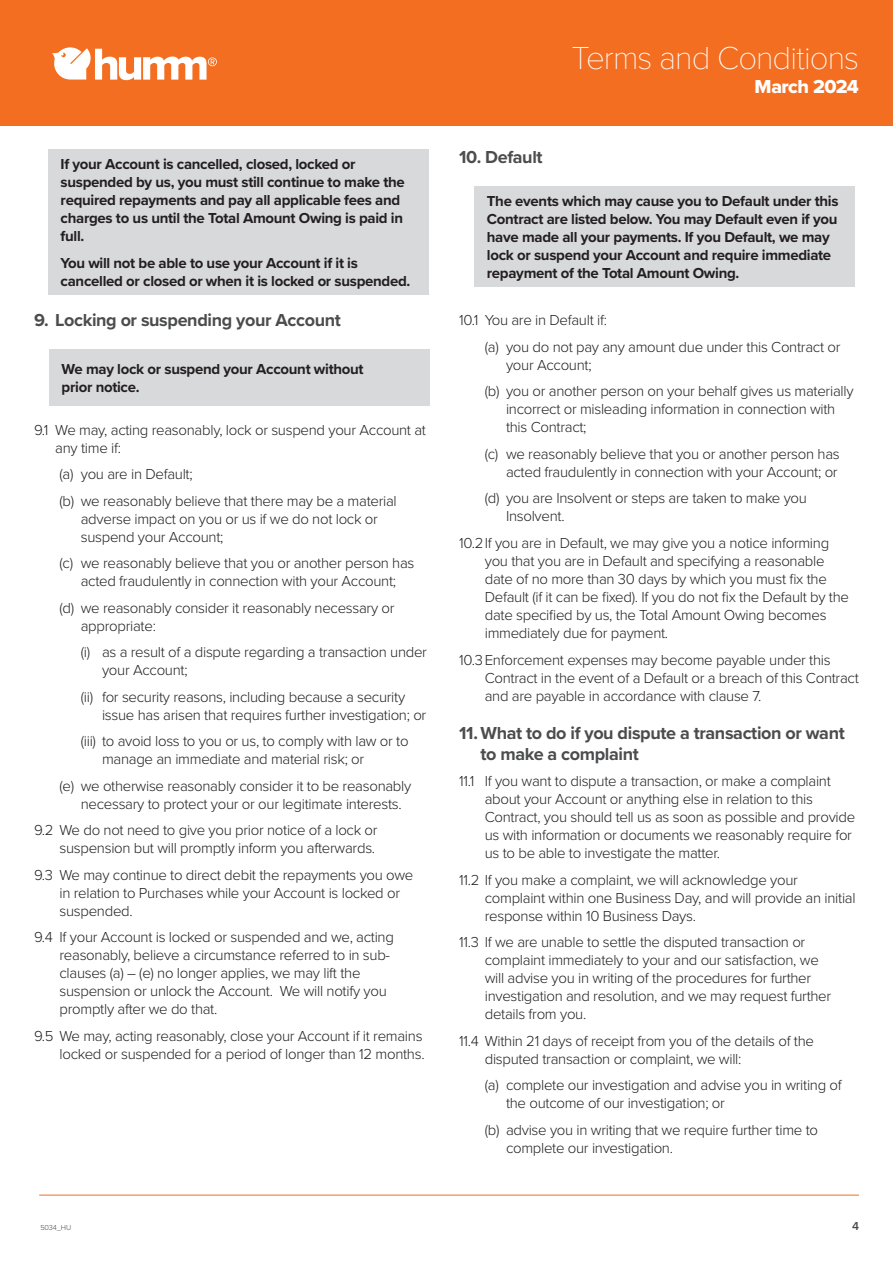
<style>
.page{position:relative;width:893px;height:1263px;background:#fff}
.page>*{position:absolute;margin:0;border:0;box-sizing:border-box;transform-origin:0 0}
.t1{font:100 33px "Proxima Nova T";letter-spacing:-.03em;color:#fff}
.t2{font:19.5px "Proxima Nova Extrabld";letter-spacing:-.03em;color:#fff}
.t3{font:700 18px/21px "Proxima Nova";letter-spacing:-.02em;color:#4b4c4d}
.t4{font:300 15px/18px "Proxima Nova";letter-spacing:-.02em;color:#231f20}
.t5{font:700 15px/18px "Proxima Nova";letter-spacing:-.02em;color:#231f20}
.t6{font:600 12px "Proxima Nova";color:#4b4c4d}
.t7{font:300 7.5px "Proxima Nova";letter-spacing:-.02em;color:#464848}
</style>
<div class="page">
<div style="left:0;top:0;width:893px;height:125px;background:#f36e21"></div>
<hr style="left:39px;top:1195px;width:820px;height:1px;background:#f36e21">
<svg style="left:52px;top:47px;width:165px;height:33px"></svg>
<div style="left:48px;top:149px;width:380px;height:145px;background:#d8d9db"></div>
<div style="left:49px;top:349px;width:380px;height:56px;background:#d8d9db"></div>
<div style="left:474px;top:186px;width:381px;height:101px;background:#d8d9db"></div>
<p class="t5" style="left:61px;top:155px;width:346px">If your Account is cancelled, closed, locked or suspended by us, you must still continue to make the required repayments and pay all applicable fees and charges to us until the Total Amount Owing is paid in full.</p>
<p class="t5" style="left:61px;top:253px;width:351px">You will not be able to use your Account if it is cancelled or closed or when it is locked or suspended.</p>
<p class="t3" style="left:34px;top:309px;width:308px">9. Locking or suspending your Account</p>
<p class="t5" style="left:62px;top:360px;width:303px">We may lock or suspend your Account without prior notice.</p>
<p class="t4" style="left:55px;top:420px;width:372px;text-indent:-21px">9.1 We may, acting reasonably, lock or suspend your Account at any time if:</p>
<p class="t4" style="left:60px;top:460px;width:339px;line-height:26.5px">(a) you are in Default;<br>(b) we reasonably believe that there may be a material</p>
<p class="t4" style="left:81px;top:509px;width:299px">adverse impact on you or us if we do not lock or suspend your Account;</p>
<p class="t4" style="left:60px;top:553px;width:356px;text-align:center">(c) we reasonably believe that you or another person has acted fraudulently in connection with your Account;</p>
<p class="t4" style="left:81px;top:598px;width:315px;text-indent:-21px">(d) we reasonably consider it reasonably necessary or appropriate:</p>
<p class="t4" style="left:102px;top:642px;width:327px;text-indent:-21px">(i) as a result of a dispute regarding a transaction under your Account;</p>
<p class="t4" style="left:102px;top:687px;width:326px;text-indent:-21px">(ii) for security reasons, including because a security issue has arisen that requires further investigation; or</p>
<p class="t4" style="left:102px;top:731px;width:308px;text-indent:-21px">(iii) to avoid loss to you or us, to comply with law or to manage an immediate and material risk; or</p>
<p class="t4" style="left:81px;top:776px;width:332px;text-indent:-21px">(e) we otherwise reasonably consider it to be reasonably necessary to protect your or our legitimate interests.</p>
<p class="t4" style="left:34px;top:820px;width:345px;text-align:right">9.2 We do not need to give you prior notice of a lock or suspension but will promptly inform you afterwards.</p>
<p class="t4" style="left:60px;top:865px;width:355px;text-indent:-26px">9.3 We may continue to direct debit the repayments you owe in relation to Purchases while your Account is locked or suspended.</p>
<p class="t4" style="left:60px;top:927px;width:336px;text-indent:-26px">9.4 If your Account is locked or suspended and we, acting reasonably, believe a circumstance referred to in sub&shy;clauses (a) – (e) no longer applies, we may lift the suspension or unlock the Account. We will notify you promptly after we do that.</p>
<p class="t4" style="left:34px;top:1026px;width:392px;text-align:right">9.5 We may, acting reasonably, close your Account if it remains locked or suspended for a period of longer than 12 months.</p>
<h1 class="t1" style="left:572px;top:33px;width:289px">Terms and Conditions</h1>
<h2 class="t2" style="left:755px;top:72px;width:106px">March 2024</h2>
<p class="t3" style="left:459px;top:146px;width:85px">10. Default</p>
<p class="t5" style="left:487px;top:192px;width:353px">The events which may cause you to Default under this Contract are listed below. You may Default even if you have made all your payments. If you Default, we may lock or suspend your Account and require immediate repayment of the Total Amount Owing.</p>
<p class="t4" style="left:485px;top:306px;width:357px;line-height:26.5px;text-indent:-26px">10.1 You are in Default if:<br>(a) you do not pay any amount due under this Contract or</p>
<p class="t4" style="left:485px;top:351px;width:370px;line-height:26.5px;text-indent:21px">your Account;<br>(b) you or another person on your behalf gives us materially</p>
<p class="t4" style="left:506px;top:400px;width:331px">incorrect or misleading information in connection with this Contract;</p>
<p class="t4" style="left:485px;top:444px;width:356px;text-align:right">(c) we reasonably believe that you or another person has acted fraudulently in connection with your Account; or</p>
<p class="t4" style="left:506px;top:489px;width:302px;text-indent:-21px">(d) you are Insolvent or steps are taken to make you<br>Insolvent.</p>
<p class="t4" style="left:485px;top:533px;width:366px;text-indent:-26px">10.2If you are in Default, we may give you a notice informing you that you are in Default and specifying a reasonable date of no more than 30 days by which you must fix the Default (if it can be fixed). If you do not fix the Default by the date specified by us, the Total Amount Owing becomes immediately due for payment.</p>
<p class="t4" style="left:485px;top:650px;width:376px;text-indent:-26px">10.3Enforcement expenses may become payable under this<br>Contract in the event of a Default or a breach of this Contract and are payable in accordance with clause 7.</p>
<p class="t3" style="left:480px;top:722px;width:366px;text-indent:-21px">11. What to do if you dispute a transaction or want to make a complaint</p>
<p class="t4" style="left:485px;top:771px;width:372px;text-indent:-26px">11.1 If you want to dispute a transaction, or make a complaint about your Account or anything else in relation to this Contract, you should tell us as soon as possible and provide us with information or documents we reasonably require for us to be able to investigate the matter.</p>
<p class="t4" style="left:485px;top:870px;width:372px;text-indent:-26px">11.2 If you make a complaint, we will acknowledge your complaint within one Business Day, and will provide an initial response within 10 Business Days.</p>
<p class="t4" style="left:485px;top:932px;width:348px;text-indent:-26px">11.3 If we are unable to settle the disputed transaction or complaint immediately to your and our satisfaction, we will advise you in writing of the procedures for further investigation and resolution, and we may request further details from you.</p>
<p class="t4" style="left:485px;top:1031px;width:331px;text-indent:-26px">11.4 Within 21 days of receipt from you of the details of the disputed transaction or complaint, we will:</p>
<p class="t4" style="left:506px;top:1075px;width:337px;text-indent:-21px">(a) complete our investigation and advise you in writing of the outcome of our investigation; or</p>
<p class="t4" style="left:506px;top:1120px;width:313px;text-indent:-21px">(b) advise you in writing that we require further time to complete our investigation.</p>
<p class="t7" style="left:40px;top:1222px;width:32px">5034_HU</p>
<p class="t6" style="left:852px;top:1217px;width:8px">4</p>
</div>
